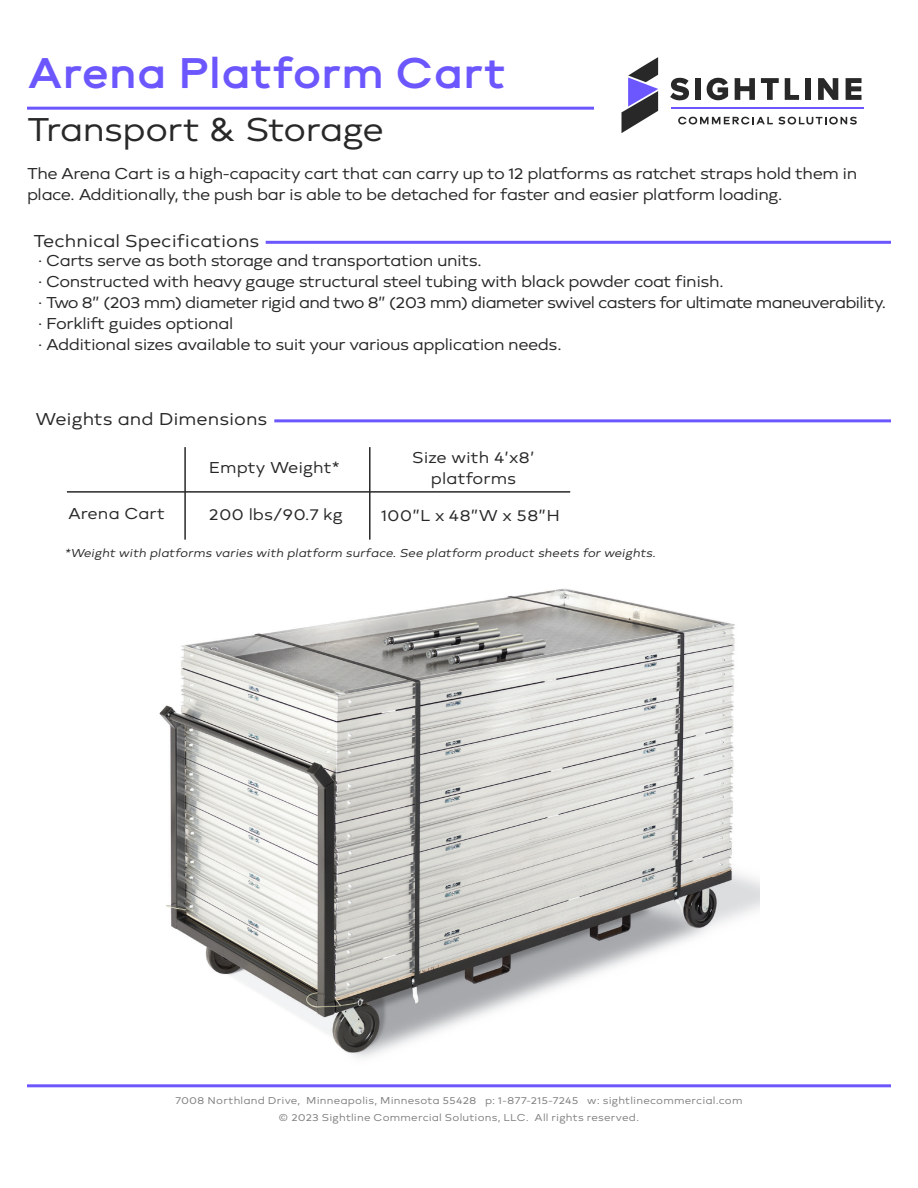
<style>
.page{position:relative;width:918px;height:1188px;background:#fff}
.page>*{position:absolute;margin:0;border:0;box-sizing:border-box;transform-origin:0 0}
.t1{font:700 45px "Brooklyn";letter-spacing:-.02em;color:#6c57ff}
.t2{font:34.5px "Brooklyn";letter-spacing:-.02em;color:#282828}
.t3{font:18px "Brooklyn";color:#282828}
.Chart_Copy__SideBar{font:16.5px/21px "Brooklyn";letter-spacing:-.03em;color:#282828}
.Chart_Copy__SideBar-2{font:16.5px "Brooklyn";letter-spacing:-.05em;color:#282828}
.Chart_Copy__SideBar-3{font:16.5px/21px "Brooklyn";color:#282828;text-align:center}
.Chart_Copy__SideBar-4{font:italic 12px "Brooklyn";color:#282828}
.t4{font:10.5px/16.6px "Brooklyn";letter-spacing:.015em;color:#7f7f7f;text-align:center}
</style>
<div class="page">
<hr style="left:27px;top:107px;width:567px;height:3px;background:#6c57ff">
<hr style="left:27px;top:1084px;width:864px;height:3px;background:#6c57ff">
<svg style="left:622px;top:57px;width:36px;height:76px"></svg>
<svg style="left:818px;top:78px;width:20px;height:22px"></svg>
<hr style="left:672px;top:107px;width:192px;height:2px;background:#6c57ff">
<svg style="left:707px;top:78px;width:21px;height:23px"></svg>
<svg style="left:735px;top:78px;width:20px;height:22px"></svg>
<svg style="left:846px;top:78px;width:16px;height:22px"></svg>
<svg style="left:670px;top:77px;width:19px;height:24px"></svg>
<svg style="left:761px;top:78px;width:18px;height:22px"></svg>
<svg style="left:785px;top:78px;width:14px;height:22px"></svg>
<div style="left:695px;top:78px;width:6px;height:22px;background:#282828"></div>
<div style="left:805px;top:78px;width:6px;height:22px;background:#282828"></div>
<svg style="left:678px;top:116px;width:179px;height:9px"></svg>
<img style="left:159px;top:588px;width:601px;height:470px">
<hr style="left:266px;top:241px;width:625px;height:3px;background:#6c57ff">
<hr style="left:184px;top:447px;width:2px;height:93px;background:#282828">
<hr style="left:67px;top:491px;width:503px;height:2px;background:#282828">
<hr style="left:369px;top:447px;width:2px;height:93px;background:#282828">
<hr style="left:274px;top:419px;width:617px;height:3px;background:#6c57ff">
<h1 class="t1" style="left:27px;top:52px;width:481px">Arena Platform Cart</h1>
<h2 class="t2" style="left:27px;top:113px;width:358px">Transport &amp; Storage</h2>
<p class="Chart_Copy__SideBar" style="left:27px;top:164px;width:832px">The Arena Cart is a high-capacity cart that can carry up to 12 platforms as ratchet straps hold them in place. Additionally, the push bar is able to be detached for faster and easier platform loading.</p>
<p class="t3" style="left:33px;top:232px;width:227px">Technical Specifications</p>
<p class="Chart_Copy__SideBar" style="left:38px;top:251px;width:446px">· Carts serve as both storage and transportation units.</p>
<p class="Chart_Copy__SideBar" style="left:38px;top:272px;width:688px">· Constructed with heavy gauge structural steel tubing with black powder coat finish.</p>
<p class="Chart_Copy__SideBar-2" style="left:38px;top:295px;width:850px">· Two 8” (203 mm) diameter rigid and two 8” (203 mm) diameter swivel casters for ultimate maneuverability.</p>
<p class="Chart_Copy__SideBar" style="left:38px;top:314px;width:197px">· Forklift guides optional</p>
<p class="Chart_Copy__SideBar" style="left:38px;top:335px;width:526px">· Additional sizes available to suit your various application needs.</p>
<p class="t3" style="left:36px;top:411px;width:233px">Weights and Dimensions</p>
<p class="Chart_Copy__SideBar-3" style="left:68px;top:503px;width:99px">Arena Cart</p>
<p class="Chart_Copy__SideBar-3" style="left:209px;top:458px;width:132px">Empty Weight*</p>
<p class="Chart_Copy__SideBar-3" style="left:412px;top:448px;width:124px">Size with 4’x8’ platforms</p>
<p class="Chart_Copy__SideBar-3" style="left:209px;top:505px;width:135px">200 lbs/90.7 kg</p>
<p class="Chart_Copy__SideBar" style="left:381px;top:506px;width:180px">100”L x 48”W x 58”H</p>
<p class="Chart_Copy__SideBar-4" style="left:66px;top:547px;width:593px">*Weight with platforms varies with platform surface. See platform product sheets for weights.</p>
<p class="t4" style="left:175px;top:1093px;width:569px">7008 Northland Drive, Minneapolis, Minnesota 55428 p: 1-877-215-7245 w: sightlinecommercial.com © 2023 Sightline Commercial Solutions, LLC. All rights reserved.</p>
</div>
